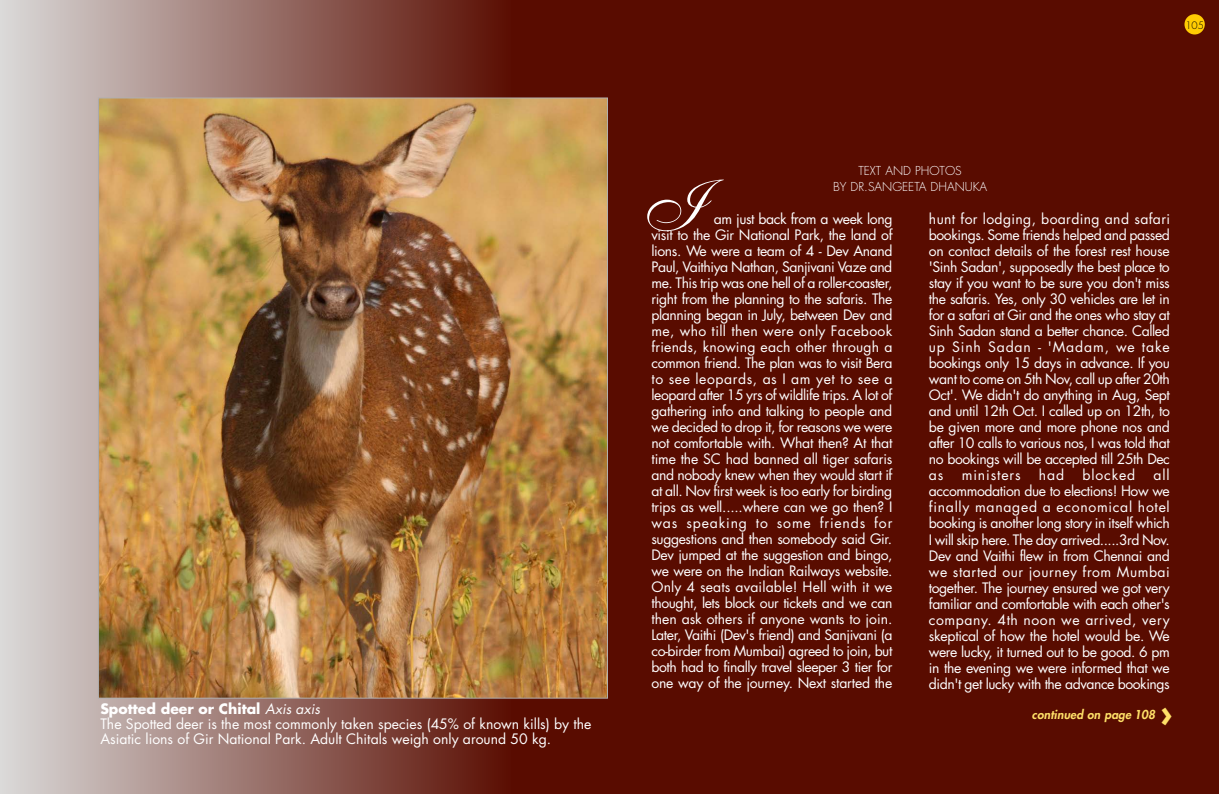
<style>
.page{position:relative;width:1219px;height:794px;background:#590c00}
.page>*{position:absolute;margin:0;border:0;box-sizing:border-box;transform-origin:0 0}
.t1{font:73.4px "Shelley Allegro Script";color:#fff}
.t2{font:700 36px "Futura";color:#ffe068}
.t3{font:14px/16px "Futura";letter-spacing:-.02em;color:#fff;text-align:justify}
.t4{font:14px/15px "Futura";color:#fff}
.t5{font:14px "Futura";letter-spacing:.06em;color:#fff}
.t6{font:300 12px/15.8px "Futura";color:#fff;text-align:center}
.t7{font:italic 800 12px "Futura";letter-spacing:.01em;color:#ffe068}
.t8{font:300 10px "Futura";color:#000}
.s1{font-weight:700}
.s2{font-style:italic}
</style>
<div class="page">
<div style="left:0;top:0;width:510px;height:794px;background:linear-gradient(to right,#d9d8d7,#5d1205)"></div>
<div style="left:1184px;top:14px;width:21px;height:20px;background:#ffcc03;border-radius:50%"></div>
<img style="left:100px;top:99px;width:506px;height:597px">
<p class="t4" style="left:100px;top:702px;width:493px"><span class="s1">Spotted deer or Chital</span> <span class="s2">Axis axis<br></span>The Spotted deer is the most commonly taken species (45% of known kills) by the<br>Asiatic lions of Gir National Park. Adult Chitals weigh only around 50 kg.</p>
<p class="t8" style="left:1185px;top:21px;width:20px">105</p>
<p class="t6" style="left:833px;top:164px;width:156px">TEXT AND PHOTOS<br>BY DR.SANGEETA DHANUKA</p>
<h1 class="t1" style="left:645px;top:180px;width:59px">I</h1>
<p class="t3" style="left:651px;top:212px;width:243px;text-indent:62px">am just back from a week long visit to the Gir National Park, the land of lions. We were a team of 4 - Dev Anand Paul, Vaithiya Nathan, Sanjivani Vaze and me. This trip was one hell of a roller-coaster, right from the planning to the safaris. The planning began in July, between Dev and me, who till then were only Facebook friends, knowing each other through a common friend. The plan was to visit Bera to see leopards, as I am yet to see a leopard after 15 yrs of wildlife trips. A lot of gathering info and talking to people and we decided to drop it, for reasons we were not comfortable with. What then? At that time the SC had banned all tiger safaris and nobody knew when they would start if at all. Nov first week is too early for birding trips as well.....where can we go then? I was speaking to some friends for suggestions and then somebody said Gir.<br>Dev jumped at the suggestion and bingo, we were on the Indian Railways website.<br>Only 4 seats available! Hell with it we thought, lets block our tickets and we can then ask others if anyone wants to join.<br>Later, Vaithi (Dev's friend) and Sanjivani (a co-birder from Mumbai) agreed to join, but both had to finally travel sleeper 3 tier for one way of the journey. Next started the</p>
<p class="t3" style="left:929px;top:212px;width:243px">hunt for lodging, boarding and safari bookings. Some friends helped and passed on contact details of the forest rest house 'Sinh Sadan', supposedly the best place to stay if you want to be sure you don't miss the safaris. Yes, only 30 vehicles are let in for a safari at Gir and the ones who stay at Sinh Sadan stand a better chance. Called up Sinh Sadan - 'Madam, we take bookings only 15 days in advance. If you want to come on 5th Nov, call up after 20th Oct'. We didn't do anything in Aug, Sept and until 12th Oct. I called up on 12th, to be given more and more phone nos and after 10 calls to various nos, I was told that no bookings will be accepted till 25th Dec as</p>
<p class="t3" style="left:929px;top:468px;width:243px;text-indent:225px">all accommodation due to elections! How we finally managed a economical hotel booking is another long story in itself which I will skip here. The day arrived.....3rd Nov.<br>Dev and Vaithi flew in from Chennai and we started our journey from Mumbai together. The journey ensured we got very familiar and comfortable with each other's company. 4th noon we arrived, very skeptical of how the hotel would be. We were lucky, it turned out to be good. 6 pm in the evening we were informed that we didn't get lucky with the advance bookings</p>
<p class="t5" style="left:962px;top:469px;width:60px">ministers</p>
<p class="t3" style="left:1039px;top:468px;width:27px">had</p>
<p class="t5" style="left:1082px;top:469px;width:54px">blocked</p>
<p class="t7" style="left:1032px;top:709px;width:125px">continued on page 108</p>
<h2 class="t2" style="left:1160px;top:697px;width:14px">›</h2>
</div>
